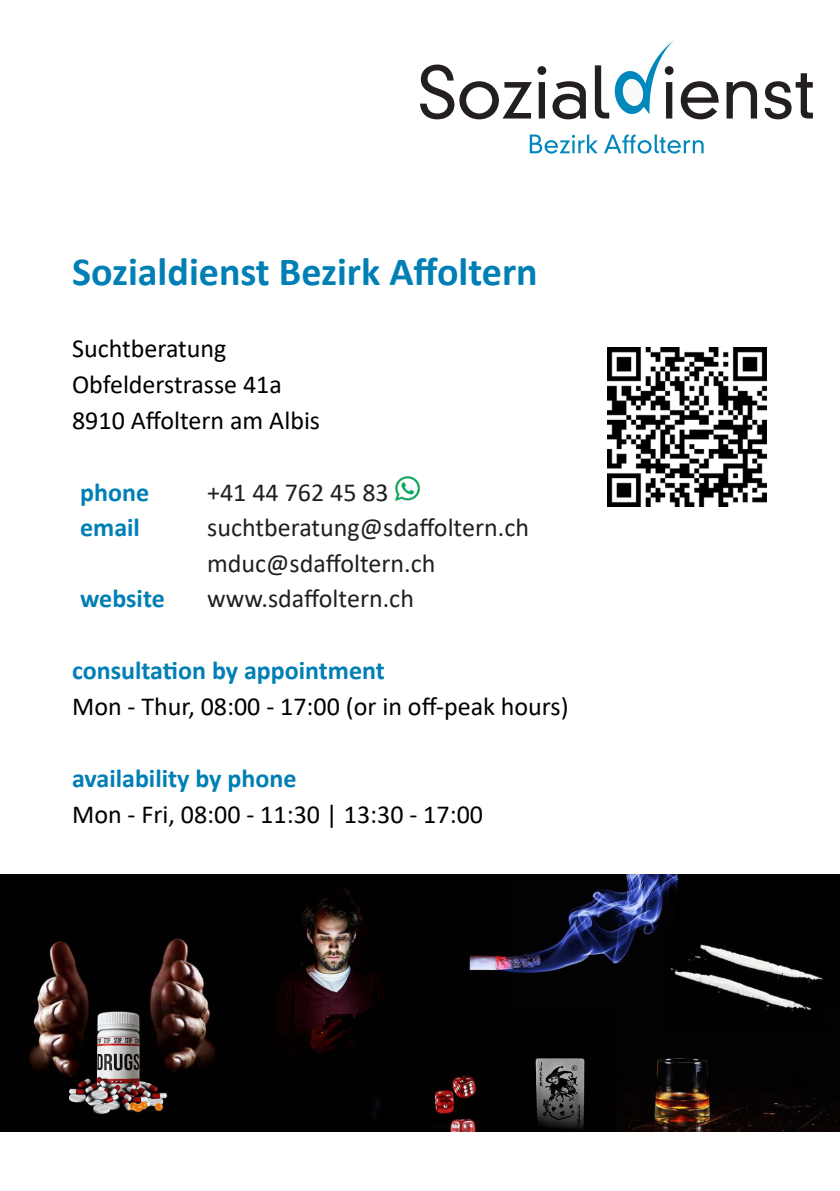
<style>
.page{position:relative;width:840px;height:1191px;background:#fff}
.page>*{position:absolute;margin:0;border:0;box-sizing:border-box;transform-origin:0 0}
.t1{font:700 40px "Calibri";color:#007fb5}
.t2{font:26px "Calibri";color:#000001}
.t3{font:26px "Calibri";color:#231f20}
.t4{font:700 26px "Calibri";color:#007fb5}
</style>
<div class="page">
<img style="left:394px;top:476px;width:27px;height:25px">
<svg style="left:529px;top:134px;width:68px;height:20px"></svg>
<svg style="left:604px;top:134px;width:99px;height:20px"></svg>
<svg style="left:420px;top:65px;width:111px;height:54px"></svg>
<svg style="left:537px;top:66px;width:9px;height:52px"></svg>
<svg style="left:552px;top:81px;width:33px;height:38px"></svg>
<svg style="left:680px;top:81px;width:38px;height:38px"></svg>
<svg style="left:726px;top:81px;width:30px;height:37px"></svg>
<svg style="left:764px;top:73px;width:48px;height:46px"></svg>
<svg style="left:594px;top:40px;width:80px;height:78px"></svg>
<img style="left:0;top:874px;width:839px;height:257px">
<img style="left:607px;top:348px;width:158px;height:159px">
<p class="t1" style="left:72px;top:244px;width:467px">Sozialdienst Bezirk Affoltern</p>
<p class="t2" style="left:72px;top:330px;width:156px">Suchtberatung</p>
<p class="t2" style="left:72px;top:366px;width:211px">Obfelderstrasse 41a</p>
<p class="t2" style="left:72px;top:402px;width:249px">8910 Affoltern am Albis</p>
<p class="t4" style="left:80px;top:474px;width:70px">phone</p>
<p class="t3" style="left:207px;top:474px;width:183px">+41 44 762 45 83</p>
<p class="t4" style="left:80px;top:509px;width:61px">email</p>
<p class="t3" style="left:207px;top:509px;width:323px">suchtberatung@sdaffoltern.ch</p>
<p class="t3" style="left:207px;top:545px;width:230px">mduc@sdaffoltern.ch</p>
<p class="t4" style="left:80px;top:580px;width:86px">website</p>
<p class="t3" style="left:207px;top:580px;width:208px">www.sdaffoltern.ch</p>
<p class="t4" style="left:72px;top:652px;width:314px">consultation by appointment</p>
<p class="t2" style="left:72px;top:688px;width:498px">Mon - Thur, 08:00 - 17:00 (or in off-peak hours)</p>
<p class="t4" style="left:72px;top:760px;width:226px">availability by phone</p>
<p class="t2" style="left:72px;top:796px;width:412px">Mon - Fri, 08:00 - 11:30 | 13:30 - 17:00</p>
</div>
